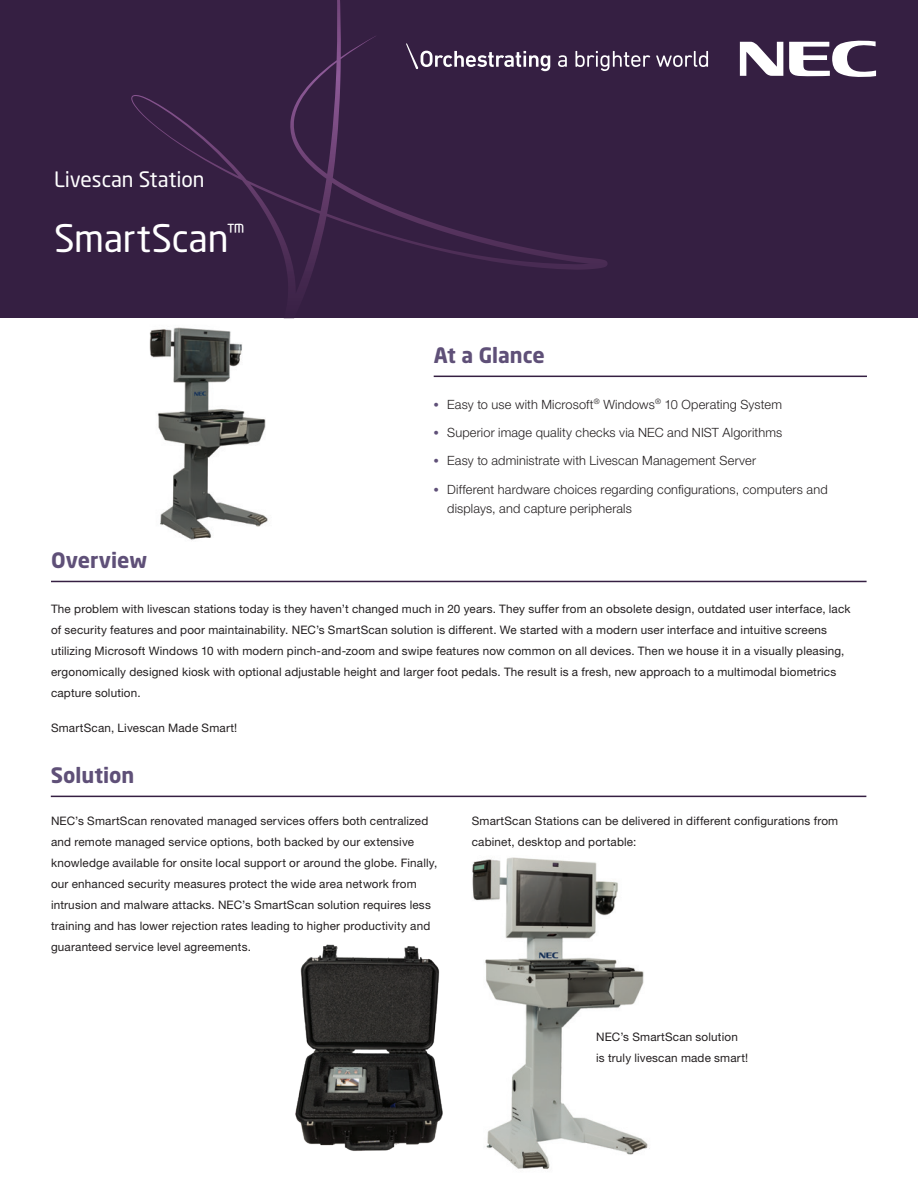
<style>
.page{position:relative;width:918px;height:1188px;background:#fff}
.page>*{position:absolute;margin:0;border:0;box-sizing:border-box;transform-origin:0 0}
.t1{font:37.5px "Neo Sans Pro";letter-spacing:-.005em;color:#fff}
.Heading_1{font:700 21px "Neo Sans Pro";color:#5f5078}
.t2{font:21px "Neo Sans Pro";letter-spacing:-.005em;color:#fff}
.t3{font:300 12.75px/19.5px "Helvetica Neue LT Std";letter-spacing:.015em;color:#231f20}
.Body_Text{font:11.7px/21px "Helvetica Neue LT Std";letter-spacing:.015em;color:#231f20}
.s1{font-family:"Neo Sans Pro";font-weight:700;font-size:11.7px;color:#5f5078}
</style>
<div class="page">
<img style="left:149px;top:327px;width:119px;height:213px">
<img style="left:472px;top:857px;width:178px;height:312px">
<div style="left:0;top:0;width:918px;height:318px;background:#351f42"></div>
<svg style="left:131px;top:0;width:477px;height:292px"></svg>
<svg style="left:740px;top:42px;width:43px;height:34px"></svg>
<svg style="left:789px;top:40px;width:87px;height:37px"></svg>
<svg style="left:558px;top:55px;width:9px;height:12px"></svg>
<svg style="left:575px;top:51px;width:75px;height:20px"></svg>
<svg style="left:656px;top:51px;width:52px;height:16px"></svg>
<svg style="left:406px;top:43px;width:144px;height:28px"></svg>
<hr style="left:51px;top:581px;width:816px;height:1px;background:#351f42">
<hr style="left:434px;top:376px;width:433px;height:1px;background:#351f42">
<hr style="left:51px;top:796px;width:815px;height:1px;background:#351f42">
<img style="left:295px;top:944px;width:148px;height:207px">
<p class="t2" style="left:54px;top:166px;width:152px">Livescan Station</p>
<p class="t1" style="left:54px;top:215px;width:192px">SmartScan<sup>™</sup></p>
<p class="Heading_1" style="left:51px;top:547px;width:98px">Overview</p>
<p class="Heading_1" style="left:434px;top:342px;width:113px">At a Glance</p>
<p class="t3" style="left:434px;top:394px;width:350px"><span class="s1">•</span> Easy to use with Microsoft<sup>®</sup> Windows<sup>®</sup> 10 Operating System</p>
<p class="t3" style="left:434px;top:423px;width:350px"><span class="s1">•</span> Superior image quality checks via NEC and NIST Algorithms</p>
<p class="t3" style="left:434px;top:451px;width:324px"><span class="s1">•</span> Easy to administrate with Livescan Management Server</p>
<p class="t3" style="left:447px;top:479px;width:382px;text-indent:-14px"><span class="s1">•</span> Different hardware choices regarding configurations, computers and displays, and capture peripherals</p>
<p class="Body_Text" style="left:51px;top:598px;width:801px">The problem with livescan stations today is they haven’t changed much in 20 years. They suffer from an obsolete design, outdated user interface, lack of security features and poor maintainability. NEC’s SmartScan solution is different. We started with a modern user interface and intuitive screens utilizing Microsoft Windows 10 with modern pinch-and-zoom and swipe features now common on all devices. Then we house it in a visually pleasing, ergonomically designed kiosk with optional adjustable height and larger foot pedals. The result is a fresh, new approach to a multimodal biometrics capture solution.</p>
<p class="Body_Text" style="left:51px;top:717px;width:188px">SmartScan, Livescan Made Smart!</p>
<p class="Heading_1" style="left:51px;top:762px;width:85px">Solution</p>
<p class="Body_Text" style="left:51px;top:810px;width:388px">NEC’s SmartScan renovated managed services offers both centralized and remote managed service options, both backed by our extensive knowledge available for onsite local support or around the globe. Finally, our enhanced security measures protect the wide area network from intrusion and malware attacks. NEC’s SmartScan solution requires less training and has lower rejection rates leading to higher productivity and guaranteed service level agreements.</p>
<p class="Body_Text" style="left:472px;top:810px;width:368px">SmartScan Stations can be delivered in different configurations from cabinet, desktop and portable:</p>
<p class="Body_Text" style="left:596px;top:1026px;width:154px">NEC’s SmartScan solution is truly livescan made smart!</p>
</div>
